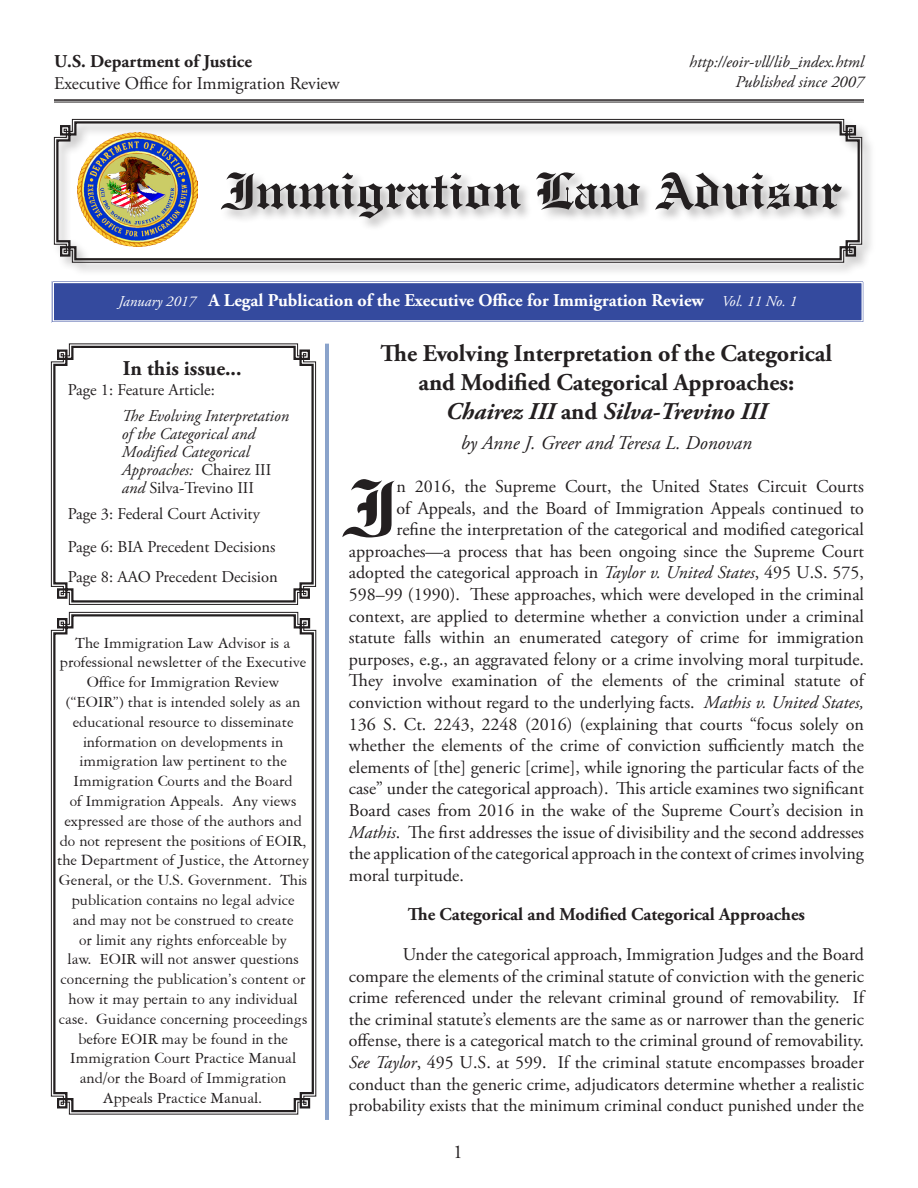
<style>
.page{position:relative;width:918px;height:1188px;background:#fff}
.page>*{position:absolute;margin:0;border:0;box-sizing:border-box;transform-origin:0 0}
.t1{font:700 79.2px "Engravers Old English BT";color:#231f20}
.t2{font:700 51px "Engravers Old English BT";color:#231f20}
.List_Paragraph{font:700 24px/28.8px "Adobe Garamond Pro";color:#231f20;text-align:center}
.t3{font:700 21px "Adobe Garamond Pro";color:#231f20}
.List_Paragraph-2{font:italic 19.5px "Adobe Garamond Pro";color:#231f20}
.t4{font:19.5px "Adobe Garamond Pro";color:#231f20}
.t5{font:18px/21.6px "Adobe Garamond Pro";color:#231f20;text-align:justify}
.t6{font:700 18px "Adobe Garamond Pro";color:#fff}
.t7{font:700 18px "Adobe Garamond Pro";color:#231f20}
.t8{font:16.5px/19.8px "American Garamond BT";color:#231f20;text-align:center}
.t9{font:italic 16.5px/19.8px "Adobe Garamond Pro";color:#231f20;text-align:right}
.t10{font:16.5px "Adobe Garamond Pro";color:#231f20}
.s1{font-weight:400;font-style:italic;font-size:15px}
.s2{font-style:normal}
.s3{font-style:italic}
</style>
<div class="page">
<div style="left:52px;top:117px;width:824px;height:160px;background:#231f20;opacity:.35"></div>
<svg style="left:55px;top:120px;width:806px;height:142px"></svg>
<img style="left:77px;top:132px;width:121px;height:115px">
<hr style="left:54px;top:99px;width:810px;height:2px;background:#231f20">
<hr style="left:54px;top:102px;width:810px;height:1px;background:#231f20">
<div style="left:55px;top:284px;width:806px;height:36px;background:#344a9e"></div>
<div style="left:51px;top:281px;width:813px;height:42px;border:1px solid #fff"></div>
<div style="left:53px;top:282px;width:810px;height:40px;border:1px solid #fff"></div>
<hr style="left:328px;top:344px;width:1px;height:776px;background:#174898">
<hr style="left:325px;top:344px;width:1px;height:776px;background:#174898">
<svg style="left:52px;top:345px;width:263px;height:259px"></svg>
<svg style="left:52px;top:613px;width:263px;height:500px"></svg>
<p class="t7" style="left:54px;top:51px;width:200px">U.S. Department of Justice</p>
<p class="t5" style="left:54px;top:73px;width:287px">Executive Office for Immigration Review</p>
<p class="t9" style="left:689px;top:52px;width:176px">http://eoir-vll/lib_index.html<br>Published since 2007</p>
<p class="t2" style="left:225px;top:160px;width:618px">Immigration Law Advisor</p>
<p class="t6" style="left:119px;top:290px;width:680px"><span class="s1">January 2017</span> A Legal Publication of the Executive Office for Immigration Review <span class="s1">Vol. 11 No. 1</span></p>
<p class="t3" style="left:123px;top:356px;width:120px">In this issue...</p>
<p class="t10" style="left:68px;top:380px;width:149px">Page 1: Feature Article:</p>
<p class="t9" style="left:122px;top:406px;width:169px">The Evolving Interpretation</p>
<p class="t9" style="left:122px;top:424px;width:135px">of the Categorical and</p>
<p class="t9" style="left:122px;top:442px;width:129px">Modified Categorical</p>
<p class="t9" style="left:122px;top:460px;width:151px">Approaches: <span class="s2">Chairez III</span></p>
<p class="t10" style="left:122px;top:478px;width:134px"><span class="s3">and</span> Silva-Trevino III</p>
<p class="t10" style="left:68px;top:503px;width:194px">Page 3: Federal Court Activity</p>
<p class="t10" style="left:68px;top:536px;width:209px">Page 6: BIA Precedent Decisions</p>
<p class="t10" style="left:68px;top:566px;width:211px">Page 8: AAO Precedent Decision</p>
<p class="t8" style="left:57px;top:632px;width:254px">The Immigration Law Advisor is a professional newsletter of the Executive Office for Immigration Review (“EOIR”) that is intended solely as an educational resource to disseminate information on developments in immigration law pertinent to the Immigration Courts and the Board<br>of Immigration Appeals. Any views expressed are those of the authors and do not represent the positions of EOIR, the Department of Justice, the Attorney General, or the U.S. Government. This publication contains no legal advice<br>and may not be construed to create<br>or limit any rights enforceable by<br>law. EOIR will not answer questions concerning the publication’s content or how it may pertain to any individual case. Guidance concerning proceedings before EOIR may be found in the Immigration Court Practice Manual and/or the Board of Immigration Appeals Practice Manual.</p>
<p class="List_Paragraph" style="left:381px;top:339px;width:453px">The Evolving Interpretation of the Categorical and Modified Categorical Approaches:<br><span class="s3">Chairez III</span> and <span class="s3">Silva-Trevino III</span></p>
<p class="List_Paragraph-2" style="left:461px;top:431px;width:292px">by Anne J. Greer and Teresa L. Donovan</p>
<p class="t1" style="left:349px;top:460px;width:49px">I</p>
<p class="t5" style="left:397px;top:476px;width:469px">n 2016, the Supreme Court, the United States Circuit Courts</p>
<p class="t5" style="left:397px;top:498px;width:469px">of Appeals, and the Board of Immigration Appeals continued to</p>
<p class="t5" style="left:397px;top:519px;width:469px">refine the interpretation of the categorical and modified categorical</p>
<p class="t5" style="left:349px;top:541px;width:517px">approaches—a process that has been ongoing since the Supreme Court</p>
<p class="t5" style="left:349px;top:563px;width:517px">adopted the categorical approach in <span class="s3">Taylor v. United States</span>, 495 U.S. 575,</p>
<p class="t5" style="left:349px;top:584px;width:517px">598–99 (1990). These approaches, which were developed in the criminal</p>
<p class="t5" style="left:349px;top:606px;width:517px">context, are applied to determine whether a conviction under a criminal</p>
<p class="t5" style="left:349px;top:627px;width:517px">statute falls within an enumerated category of crime for immigration</p>
<p class="t5" style="left:349px;top:649px;width:517px">purposes, e.g., an aggravated felony or a crime involving moral turpitude.</p>
<p class="t5" style="left:349px;top:671px;width:517px">They involve examination of the elements of the criminal statute of</p>
<p class="t5" style="left:349px;top:692px;width:517px">conviction without regard to the underlying facts. <span class="s3">Mathis v. United States,</span></p>
<p class="t5" style="left:349px;top:714px;width:517px">136 S. Ct. 2243, 2248 (2016) (explaining that courts “focus solely on</p>
<p class="t5" style="left:349px;top:735px;width:517px">whether the elements of the crime of conviction sufficiently match the</p>
<p class="t5" style="left:349px;top:757px;width:517px">elements of [the] generic [crime], while ignoring the particular facts of the</p>
<p class="t5" style="left:349px;top:779px;width:517px">case” under the categorical approach). This article examines two significant</p>
<p class="t5" style="left:349px;top:800px;width:517px">Board cases from 2016 in the wake of the Supreme Court’s decision in</p>
<p class="t5" style="left:349px;top:822px;width:517px"><span class="s3">Mathis</span>. The first addresses the issue of divisibility and the second addresses</p>
<p class="t5" style="left:349px;top:843px;width:517px">the application of the categorical approach in the context of crimes involving</p>
<p class="t5" style="left:349px;top:865px;width:117px">moral turpitude.</p>
<p class="t7" style="left:408px;top:904px;width:399px">The Categorical and Modified Categorical Approaches</p>
<p class="t5" style="left:349px;top:944px;width:517px;text-indent:54px">Under the categorical approach, Immigration Judges and the Board compare the elements of the criminal statute of conviction with the generic crime referenced under the relevant criminal ground of removability. If the criminal statute’s elements are the same as or narrower than the generic offense, there is a categorical match to the criminal ground of removability.<br><span class="s3">See Taylor</span>, 495 U.S. at 599. If the criminal statute encompasses broader conduct than the generic crime, adjudicators determine whether a realistic probability exists that the minimum criminal conduct punished under the</p>
<p class="t4" style="left:453px;top:1140px;width:11px">1</p>
</div>
